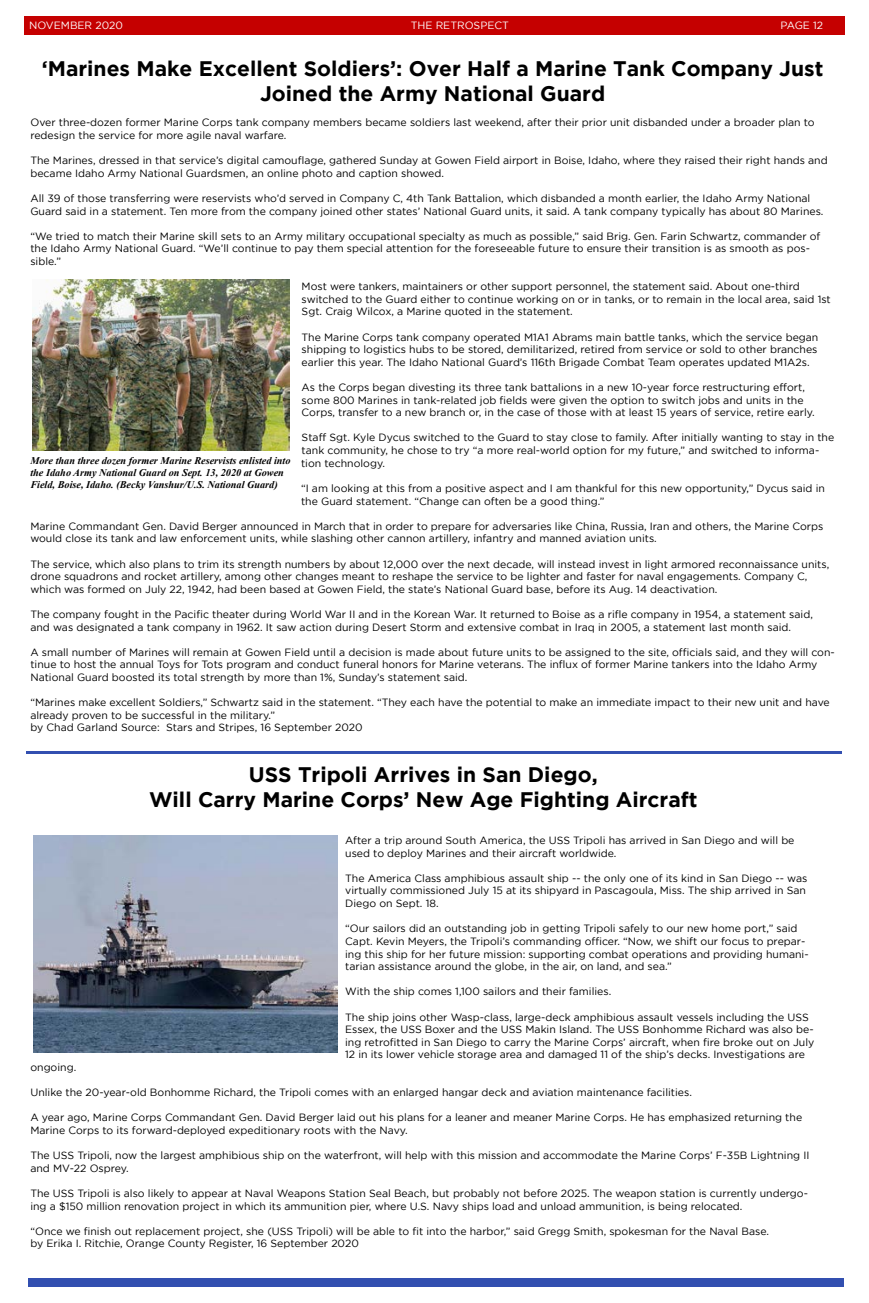
<style>
.page{position:relative;width:869px;height:1303px;background:#fff}
.page>*{position:absolute;margin:0;border:0;box-sizing:border-box;transform-origin:0 0}
.t1{font:700 21px/25.2px "Gotham";color:#000;text-align:center}
.t2{font:10.5px/12.6px "Gotham";color:#000}
.t3{font:10.5px "Gotham";color:#fff}
.t4{font:italic 700 10.24px/12.2px "Times New Roman";color:#000}
</style>
<div class="page">
<div style="left:24px;top:16px;width:820px;height:19px;background:#c50000"></div>
<div style="left:28px;top:1277px;width:815px;height:9px;background:#324fb0"></div>
<img style="left:32px;top:279px;width:257px;height:171px">
<img style="left:33px;top:835px;width:304px;height:217px">
<hr style="left:27px;top:750px;width:814px;height:3px;background:#324fb0">
<p class="t3" style="left:29px;top:20px;width:95px">NOVEMBER 2020</p>
<p class="t3" style="left:410px;top:20px;width:100px">THE RETROSPECT</p>
<p class="t3" style="left:780px;top:20px;width:44px">PAGE 12</p>
<h1 class="t1" style="left:42px;top:56px;width:782px">‘Marines Make Excellent Soldiers’: Over Half a Marine Tank Company Just<br>Joined the Army National Guard</h1>
<p class="t2" style="left:30px;top:116px;width:785px">Over three-dozen former Marine Corps tank company members became soldiers last weekend, after their prior unit disbanded under a broader plan to redesign the service for more agile naval warfare.</p>
<p class="t2" style="left:30px;top:154px;width:798px">The Marines, dressed in that service’s digital camouflage, gathered Sunday at Gowen Field airport in Boise, Idaho, where they raised their right hands and became Idaho Army National Guardsmen, an online photo and caption showed.</p>
<p class="t2" style="left:30px;top:192px;width:794px">All 39 of those transferring were reservists who’d served in Company C, 4th Tank Battalion, which disbanded a month earlier, the Idaho Army National<br>Guard said in a statement. Ten more from the company joined other states’ National Guard units, it said. A tank company typically has about 80 Marines.</p>
<p class="t2" style="left:30px;top:229px;width:791px">“We tried to match their Marine skill sets to an Army military occupational specialty as much as possible,” said Brig. Gen. Farin Schwartz, commander of the Idaho Army National Guard. “We’ll continue to pay them special attention for the foreseeable future to ensure their transition is as smooth as pos&shy;sible.”</p>
<p class="t2" style="left:301px;top:280px;width:530px">Most were tankers, maintainers or other support personnel, the statement said. About one-third switched to the Guard either to continue working on or in tanks, or to remain in the local area, said 1st<br>Sgt. Craig Wilcox, a Marine quoted in the statement.</p>
<p class="t2" style="left:301px;top:330px;width:518px;text-align:justify">The Marine Corps tank company operated M1A1 Abrams main battle tanks, which the service began shipping to logistics hubs to be stored, demilitarized, retired from service or sold to other branches earlier this year. The Idaho National Guard’s 116th Brigade Combat Team operates updated M1A2s.</p>
<p class="t2" style="left:301px;top:381px;width:514px">As the Corps began divesting its three tank battalions in a new 10-year force restructuring effort, some 800 Marines in tank-related job fields were given the option to switch jobs and units in the<br>Corps, transfer to a new branch or, in the case of those with at least 15 years of service, retire early.</p>
<p class="t2" style="left:301px;top:431px;width:534px">Staff Sgt. Kyle Dycus switched to the Guard to stay close to family. After initially wanting to stay in the tank community, he chose to try “a more real-world option for my future,” and switched to informa&shy;tion technology.</p>
<p class="t2" style="left:301px;top:481px;width:525px">“I am looking at this from a positive aspect and I am thankful for this new opportunity,” Dycus said in the Guard statement. “Change can often be a good thing.”</p>
<p class="t2" style="left:30px;top:519px;width:794px">Marine Commandant Gen. David Berger announced in March that in order to prepare for adversaries like China, Russia, Iran and others, the Marine Corps would close its tank and law enforcement units, while slashing other cannon artillery, infantry and manned aviation units.</p>
<p class="t2" style="left:30px;top:557px;width:800px">The service, which also plans to trim its strength numbers by about 12,000 over the next decade, will instead invest in light armored reconnaissance units, drone squadrons and rocket artillery, among other changes meant to reshape the service to be lighter and faster for naval engagements. Company C, which was formed on July 22, 1942, had been based at Gowen Field, the state’s National Guard base, before its Aug. 14 deactivation.</p>
<p class="t2" style="left:30px;top:607px;width:783px">The company fought in the Pacific theater during World War II and in the Korean War. It returned to Boise as a rifle company in 1954, a statement said, and was designated a tank company in 1962. It saw action during Desert Storm and extensive combat in Iraq in 2005, a statement last month said.</p>
<p class="t2" style="left:30px;top:645px;width:805px">A small number of Marines will remain at Gowen Field until a decision is made about future units to be assigned to the site, officials said, and they will con&shy;tinue to host the annual Toys for Tots program and conduct funeral honors for Marine veterans. The influx of former Marine tankers into the Idaho Army<br>National Guard boosted its total strength by more than 1%, Sunday’s statement said.</p>
<p class="t2" style="left:30px;top:696px;width:800px">“Marines make excellent Soldiers,” Schwartz said in the statement. “They each have the potential to make an immediate impact to their new unit and have already proven to be successful in the military.”<br>by Chad Garland Source: Stars and Stripes, 16 September 2020</p>
<p class="t4" style="left:30px;top:453px;width:261px">More than three dozen former Marine Reservists enlisted into the Idaho Army National Guard on Sept. 13, 2020 at Gowen<br>Field, Boise, Idaho. (Becky Vanshur/U.S. National Guard)</p>
<h1 class="t1" style="left:149px;top:761px;width:549px">USS Tripoli Arrives in San Diego,<br>Will Carry Marine Corps’ New Age Fighting Aircraft</h1>
<p class="t2" style="left:345px;top:833px;width:450px">After a trip around South America, the USS Tripoli has arrived in San Diego and will be used to deploy Marines and their aircraft worldwide.</p>
<p class="t2" style="left:345px;top:871px;width:463px;text-align:justify">The America Class amphibious assault ship -- the only one of its kind in San Diego -- was virtually commissioned July 15 at its shipyard in Pascagoula, Miss. The ship arrived in San Diego on Sept. 18.</p>
<p class="t2" style="left:345px;top:922px;width:464px">“Our sailors did an outstanding job in getting Tripoli safely to our new home port,” said Capt. Kevin Meyers, the Tripoli’s commanding officer. “Now, we shift our focus to prepar&shy;ing this ship for her future mission: supporting combat operations and providing humani&shy;tarian assistance around the globe, in the air, on land, and sea.”</p>
<p class="t2" style="left:345px;top:985px;width:267px">With the ship comes 1,100 sailors and their families.</p>
<p class="t2" style="left:345px;top:1010px;width:470px">The ship joins other Wasp-class, large-deck amphibious assault vessels including the USS Essex, the USS Boxer and the USS Makin Island. The USS Bonhomme Richard was also be&shy;ing retrofitted in San Diego to carry the Marine Corps’ aircraft, when fire broke out on July 12 in its lower vehicle storage area and damaged 11 of the ship’s decks. Investigations are</p>
<p class="t2" style="left:30px;top:1060px;width:47px">ongoing.</p>
<p class="t2" style="left:30px;top:1085px;width:662px">Unlike the 20-year-old Bonhomme Richard, the Tripoli comes with an enlarged hangar deck and aviation maintenance facilities.</p>
<p class="t2" style="left:30px;top:1111px;width:773px">A year ago, Marine Corps Commandant Gen. David Berger laid out his plans for a leaner and meaner Marine Corps. He has emphasized returning the<br>Marine Corps to its forward-deployed expeditionary roots with the Navy.</p>
<p class="t2" style="left:30px;top:1148px;width:780px">The USS Tripoli, now the largest amphibious ship on the waterfront, will help with this mission and accommodate the Marine Corps’ F-35B Lightning II and MV-22 Osprey.</p>
<p class="t2" style="left:30px;top:1186px;width:778px">The USS Tripoli is also likely to appear at Naval Weapons Station Seal Beach, but probably not before 2025. The weapon station is currently undergo&shy;ing a $150 million renovation project in which its ammunition pier, where U.S. Navy ships load and unload ammunition, is being relocated.</p>
<p class="t2" style="left:30px;top:1224px;width:739px">“Once we finish out replacement project, she (USS Tripoli) will be able to fit into the harbor,” said Gregg Smith, spokesman for the Naval Base. by Erika I. Ritchie, Orange County Register, 16 September 2020</p>
</div>
